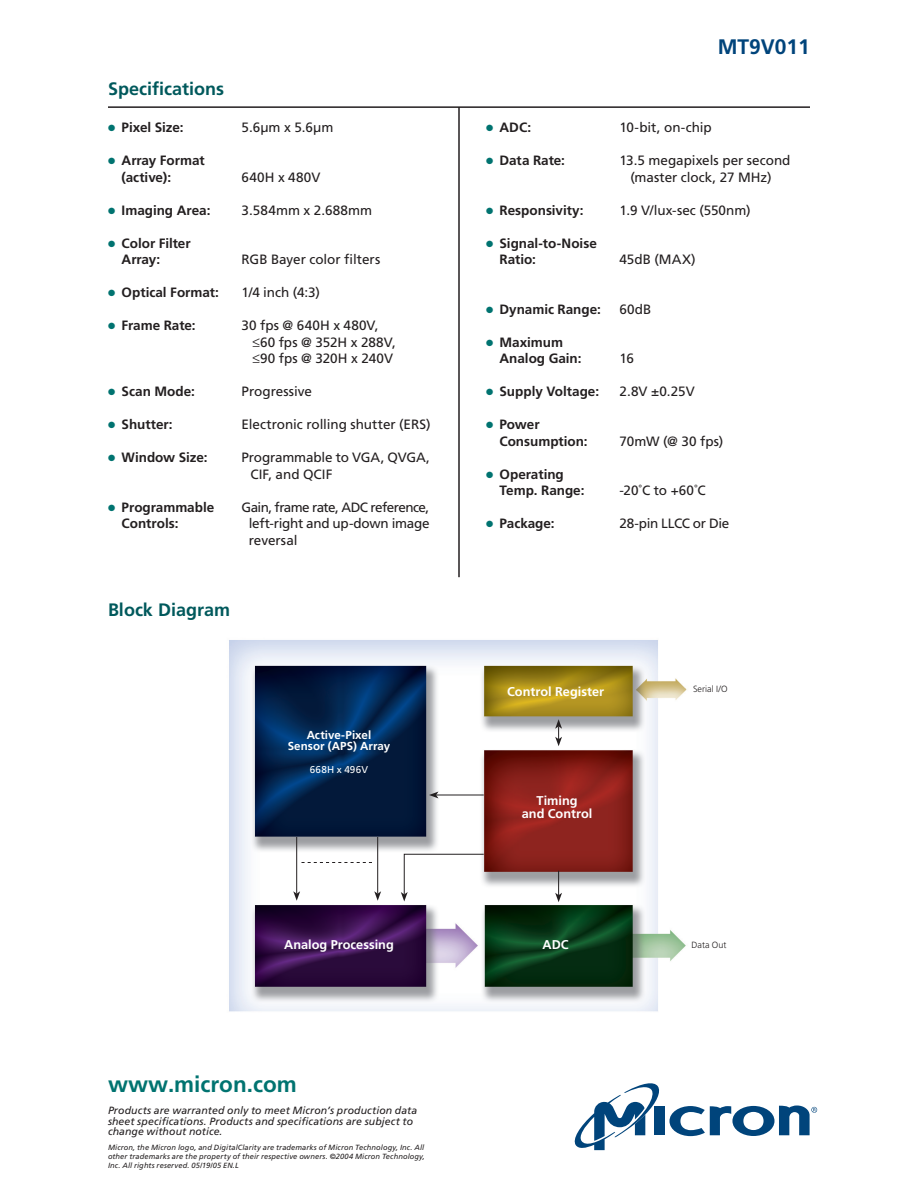
<style>
.page{position:relative;width:918px;height:1188px;background:#fff}
.page>*{position:absolute;margin:0;border:0;box-sizing:border-box;transform-origin:0 0}
.t1{font:700 22.5px "Frutiger";color:#007370}
.t2{font:700 21px "Frutiger";color:#00447b}
.t3{font:700 18px "Frutiger";color:#00595c}
.Body_Copy{font:13.5px/16.5px "Frutiger";letter-spacing:-.005em;color:#231f20}
.Body_Copy-2{font:700 13.5px "Frutiger";color:#231f20}
.Body_Copy-3{font:13.5px "Frutiger";letter-spacing:-.045em;color:#231f20}
.Body_Copy-4{font:13.5px "Frutiger";letter-spacing:-.025em;color:#231f20}
.Body_Copy-5{font:13.5px "Frutiger";letter-spacing:.02em;color:#231f20}
.t4{font:700 12.75px/13.2px "Frutiger";color:#fff;text-align:center}
.t5{font:700 11.55px "Frutiger";letter-spacing:.005em;color:#fff}
.t6{font:italic 10.5px/10.5px "Frutiger";letter-spacing:.01em;color:#231f20}
.t7{font:9.9px "Frutiger";letter-spacing:.025em;color:#fff}
.t8{font:300 9px "Frutiger";letter-spacing:.005em;color:#231f20}
.t9{font:italic 7.5px/9px "Frutiger";letter-spacing:.015em;color:#231f20;text-align:justify}
.s1{color:#007370}
</style>
<div class="page">
<div style="left:654px;top:1107px;width:10px;height:28px;background:#00447b"></div>
<svg style="left:574px;top:1083px;width:88px;height:67px"></svg>
<svg style="left:669px;top:1106px;width:148px;height:30px"></svg>
<img style="left:229px;top:640px;width:458px;height:372px">
<hr style="left:108px;top:106px;width:702px;height:2px;background:#231f20">
<hr style="left:458px;top:107px;width:2px;height:470px;background:#231f20">
<svg style="left:555px;top:871px;width:7px;height:31px"></svg>
<svg style="left:555px;top:719px;width:7px;height:27px"></svg>
<hr style="left:296px;top:837px;width:1px;height:57px;background:#231f20">
<svg style="left:293px;top:891px;width:7px;height:10px"></svg>
<hr style="left:377px;top:837px;width:1px;height:57px;background:#231f20">
<svg style="left:374px;top:891px;width:7px;height:10px"></svg>
<svg style="left:302px;top:862px;width:70px;height:1px"></svg>
<svg style="left:401px;top:854px;width:83px;height:48px"></svg>
<hr style="left:436px;top:795px;width:48px;height:1px;background:#231f20">
<svg style="left:429px;top:792px;width:9px;height:6px"></svg>
<p class="t3" style="left:108px;top:78px;width:118px">Specifications</p>
<p class="Body_Copy-2" style="left:108px;top:119px;width:77px"><span class="s1">●</span> Pixel Size:</p>
<p class="Body_Copy" style="left:242px;top:119px;width:93px">5.6µm x 5.6µm</p>
<p class="Body_Copy-2" style="left:108px;top:152px;width:98px"><span class="s1">●</span> Array Format</p>
<p class="Body_Copy-2" style="left:122px;top:169px;width:51px">(active):</p>
<p class="Body_Copy-5" style="left:242px;top:169px;width:80px">640H x 480V</p>
<p class="Body_Copy-2" style="left:108px;top:202px;width:104px"><span class="s1">●</span> Imaging Area:</p>
<p class="Body_Copy" style="left:242px;top:201px;width:132px">3.584mm x 2.688mm</p>
<p class="Body_Copy-2" style="left:108px;top:235px;width:84px"><span class="s1">●</span> Color Filter</p>
<p class="Body_Copy-2" style="left:122px;top:251px;width:40px">Array:</p>
<p class="Body_Copy" style="left:242px;top:251px;width:140px">RGB Bayer color filters</p>
<p class="Body_Copy-2" style="left:108px;top:284px;width:112px"><span class="s1">●</span> Optical Format:</p>
<p class="Body_Copy" style="left:242px;top:284px;width:80px">1/4 inch (4:3)</p>
<p class="Body_Copy-2" style="left:108px;top:317px;width:89px"><span class="s1">●</span> Frame Rate:</p>
<p class="Body_Copy" style="left:242px;top:317px;width:138px">30 fps @ 640H x 480V,</p>
<p class="Body_Copy" style="left:252px;top:333px;width:145px">≤60 fps @ 352H x 288V,</p>
<p class="Body_Copy" style="left:252px;top:350px;width:142px">≤90 fps @ 320H x 240V</p>
<p class="Body_Copy-2" style="left:108px;top:383px;width:88px"><span class="s1">●</span> Scan Mode:</p>
<p class="Body_Copy" style="left:242px;top:383px;width:72px">Progressive</p>
<p class="Body_Copy-2" style="left:108px;top:416px;width:66px"><span class="s1">●</span> Shutter:</p>
<p class="Body_Copy" style="left:242px;top:416px;width:191px">Electronic rolling shutter (ERS)</p>
<p class="Body_Copy-2" style="left:108px;top:449px;width:101px"><span class="s1">●</span> Window Size:</p>
<p class="Body_Copy" style="left:251px;top:449px;width:181px;text-indent:-9px">Programmable to VGA, QVGA,<br>CIF, and QCIF</p>
<p class="Body_Copy-2" style="left:108px;top:499px;width:108px"><span class="s1">●</span> Programmable</p>
<p class="Body_Copy-3" style="left:242px;top:499px;width:189px">Gain, frame rate, ADC reference,</p>
<p class="Body_Copy-2" style="left:122px;top:515px;width:58px">Controls:</p>
<p class="Body_Copy" style="left:249px;top:515px;width:182px">left-right and up-down image reversal</p>
<p class="t3" style="left:108px;top:599px;width:124px">Block Diagram</p>
<p class="t5" style="left:307px;top:728px;width:66px">Active-Pixel</p>
<p class="t5" style="left:288px;top:739px;width:104px">Sensor (APS) Array</p>
<p class="t7" style="left:310px;top:764px;width:60px">668H x 496V</p>
<p class="t4" style="left:284px;top:938px;width:111px">Analog Processing</p>
<p class="t1" style="left:108px;top:1071px;width:190px">www.micron.com</p>
<p class="t6" style="left:108px;top:1105px;width:311px">Products are warranted only to meet Micron’s production data sheet specifications. Products and specifications are subject to change without notice.</p>
<p class="t9" style="left:108px;top:1143px;width:319px">Micron, the Micron logo, and DigitalClarity are trademarks of Micron Technology, Inc. All other trademarks are the property of their respective owners. ©2004 Micron Technology, Inc. All rights reserved. 05/19/05 EN.L</p>
<p class="t2" style="left:718px;top:35px;width:94px">MT9V011</p>
<p class="Body_Copy-2" style="left:486px;top:119px;width:47px"><span class="s1">●</span> ADC:</p>
<p class="Body_Copy" style="left:620px;top:119px;width:94px">10-bit, on-chip</p>
<p class="Body_Copy-2" style="left:486px;top:152px;width:81px"><span class="s1">●</span> Data Rate:</p>
<p class="Body_Copy" style="left:619px;top:152px;width:173px">13.5 megapixels per second</p>
<p class="Body_Copy" style="left:630px;top:168px;width:143px">(master clock, 27 MHz)</p>
<p class="Body_Copy-2" style="left:486px;top:202px;width:99px"><span class="s1">●</span> Responsivity:</p>
<p class="Body_Copy" style="left:619px;top:201px;width:133px">1.9 V/lux-sec (550nm)</p>
<p class="Body_Copy-2" style="left:486px;top:235px;width:112px"><span class="s1">●</span> Signal-to-Noise</p>
<p class="Body_Copy-2" style="left:500px;top:251px;width:38px">Ratio:</p>
<p class="Body_Copy" style="left:619px;top:251px;width:78px">45dB (MAX)</p>
<p class="Body_Copy-2" style="left:486px;top:301px;width:116px"><span class="s1">●</span> Dynamic Range:</p>
<p class="Body_Copy" style="left:620px;top:300px;width:33px">60dB</p>
<p class="Body_Copy-2" style="left:486px;top:334px;width:79px"><span class="s1">●</span> Maximum</p>
<p class="Body_Copy-2" style="left:500px;top:350px;width:84px">Analog Gain:</p>
<p class="Body_Copy" style="left:620px;top:350px;width:16px">16</p>
<p class="Body_Copy-2" style="left:486px;top:383px;width:115px"><span class="s1">●</span> Supply Voltage:</p>
<p class="Body_Copy" style="left:620px;top:383px;width:77px">2.8V ±0.25V</p>
<p class="Body_Copy-2" style="left:486px;top:416px;width:55px"><span class="s1">●</span> Power</p>
<p class="Body_Copy-2" style="left:500px;top:433px;width:90px">Consumption:</p>
<p class="Body_Copy" style="left:620px;top:432px;width:105px">70mW (@ 30 fps)</p>
<p class="Body_Copy-2" style="left:486px;top:466px;width:79px"><span class="s1">●</span> Operating</p>
<p class="Body_Copy-2" style="left:500px;top:482px;width:86px">Temp. Range:</p>
<p class="Body_Copy" style="left:620px;top:482px;width:88px">-20˚C to +60˚C</p>
<p class="Body_Copy-2" style="left:486px;top:515px;width:70px"><span class="s1">●</span> Package:</p>
<p class="Body_Copy-4" style="left:619px;top:515px;width:111px">28-pin LLCC or Die</p>
<p class="t4" style="left:507px;top:685px;width:98px">Control Register</p>
<p class="t4" style="left:522px;top:793px;width:72px">Timing<br>and Control</p>
<p class="t8" style="left:693px;top:684px;width:36px">Serial I/O</p>
<p class="t4" style="left:542px;top:938px;width:28px">ADC</p>
<p class="t8" style="left:692px;top:940px;width:37px">Data Out</p>
</div>
